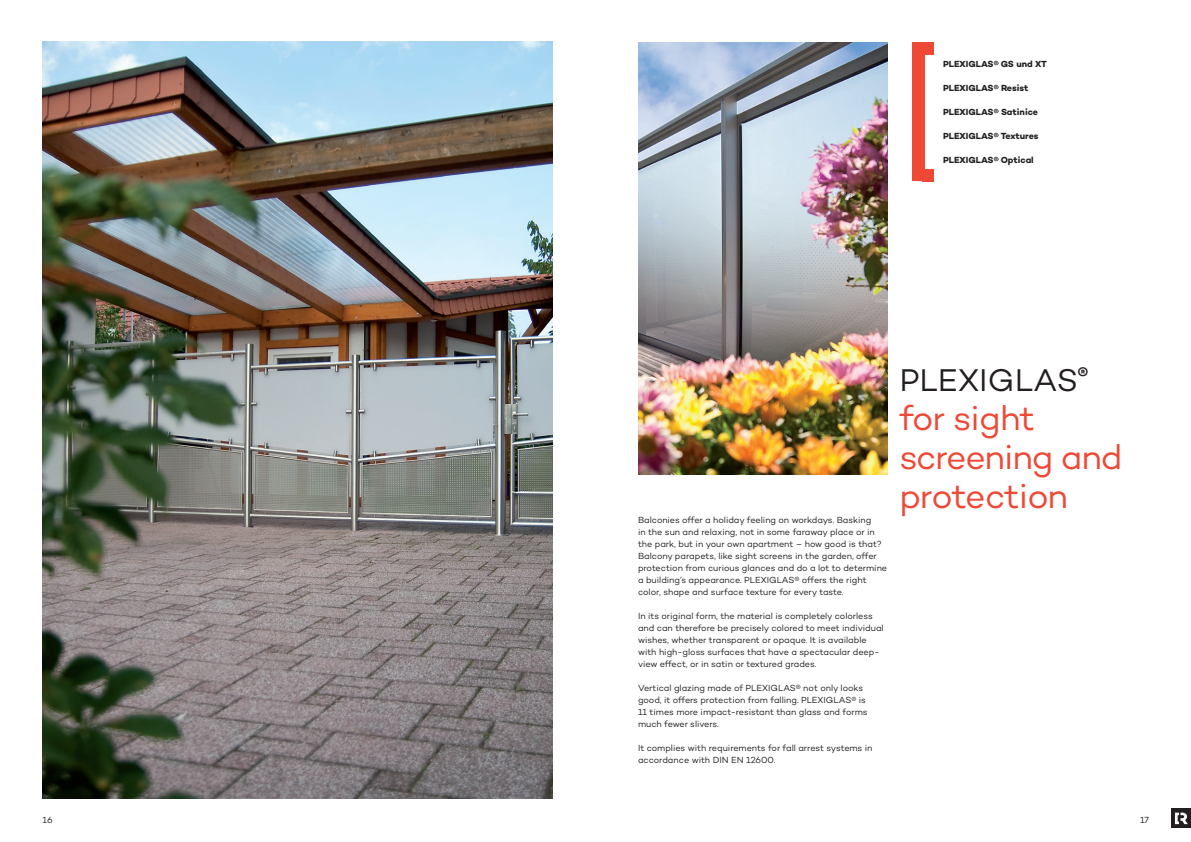
<style>
.page{position:relative;width:1191px;height:842px;background:#fff}
.page>*{position:absolute;margin:0;border:0;box-sizing:border-box;transform-origin:0 0}
.t1{font:35.1px/39px "Campton";letter-spacing:-.03em;color:#ef4835}
.t2{font:32px "Campton";color:#231f20}
.t3{font:9px/12px "Campton";letter-spacing:-.005em;color:#231f20}
.t4{font:700 9px "Campton";color:#231f20}
</style>
<div class="page">
<div style="left:1171px;top:808px;width:20px;height:20px;background:#231f20"></div>
<svg style="left:1175px;top:813px;width:12px;height:11px"></svg>
<img style="left:43px;top:42px;width:510px;height:757px">
<div style="left:912px;top:43px;width:12px;height:138px;background:#ef4835"></div>
<div style="left:924px;top:43px;width:10px;height:12px;background:#ef4835"></div>
<div style="left:922px;top:169px;width:12px;height:12px;background:#ef4835"></div>
<img style="left:638px;top:43px;width:249px;height:432px">
<p class="t4" style="left:943px;top:58px;width:105px">PLEXIGLAS® GS und XT</p>
<p class="t4" style="left:943px;top:82px;width:87px">PLEXIGLAS® Resist</p>
<p class="t4" style="left:943px;top:106px;width:96px">PLEXIGLAS® Satinice</p>
<p class="t4" style="left:943px;top:130px;width:97px">PLEXIGLAS® Textures</p>
<p class="t4" style="left:943px;top:154px;width:92px">PLEXIGLAS® Optical</p>
<p class="t3" style="left:638px;top:513px;width:251px">Balconies offer a holiday feeling on workdays. Basking<br>in the sun and relaxing, not in some faraway place or in the park, but in your own apartment – how good is that?<br>Balcony parapets, like sight screens in the garden, offer protection from curious glances and do a lot to determine a building’s appearance. PLEXIGLAS® offers the right color, shape and surface texture for every taste.</p>
<p class="t3" style="left:638px;top:609px;width:247px">In its original form, the material is completely colorless and can therefore be precisely colored to meet individual wishes, whether transparent or opaque. It is available with high-gloss surfaces that have a spectacular deep&shy;view effect, or in satin or textured grades.</p>
<p class="t3" style="left:638px;top:681px;width:231px">Vertical glazing made of PLEXIGLAS® not only looks good, it offers protection from falling. PLEXIGLAS® is 11 times more impact-resistant than glass and forms much fewer slivers.</p>
<p class="t3" style="left:638px;top:741px;width:236px">It complies with requirements for fall arrest systems in accordance with DIN EN 12600.</p>
<h2 class="t2" style="left:899px;top:360px;width:190px">PLEXIGLAS<sup>®</sup></h2>
<h1 class="t1" style="left:899px;top:397px;width:225px">for sight screening and protection</h1>
<p class="t3" style="left:43px;top:813px;width:12px">16</p>
<p class="t3" style="left:1140px;top:813px;width:11px">17</p>
</div>
